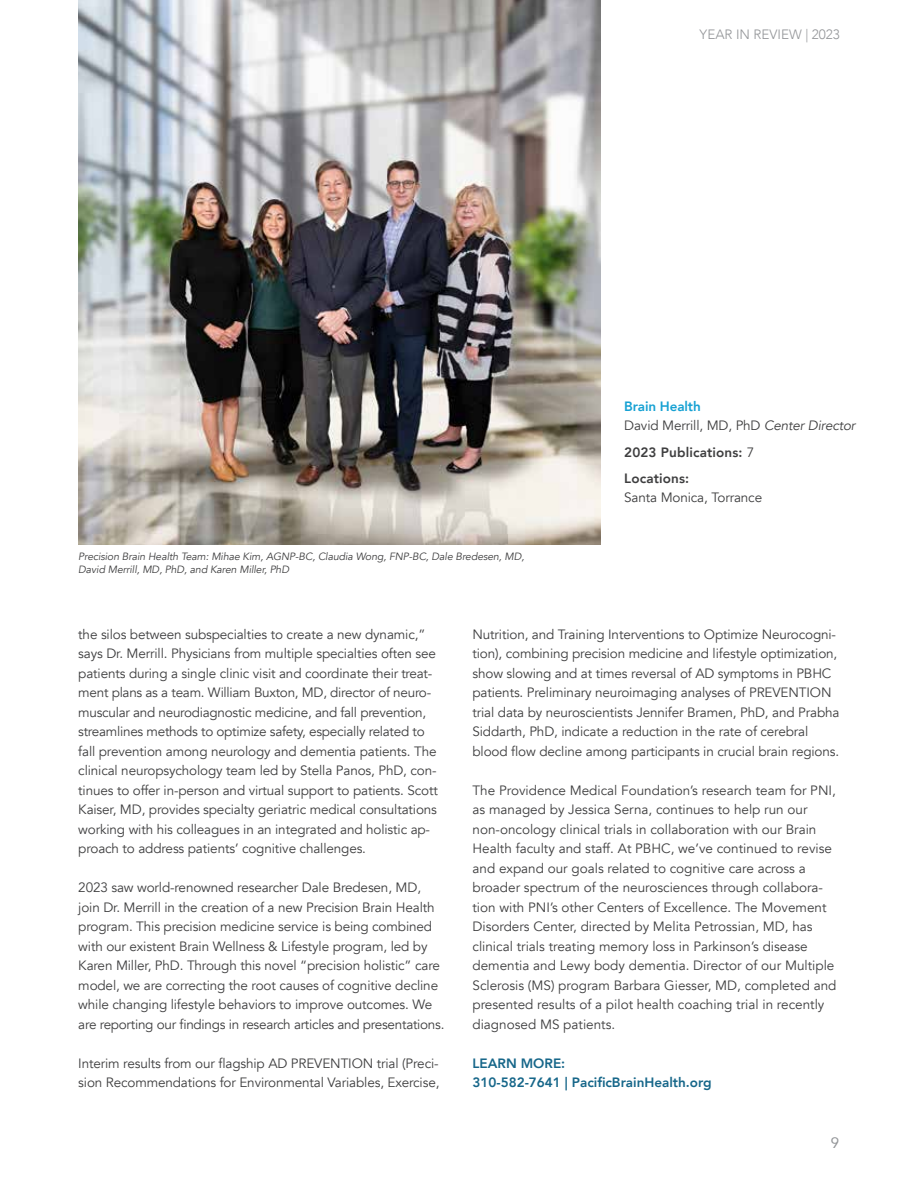
<style>
.page{position:relative;width:918px;height:1188px;background:#fff}
.page>*{position:absolute;margin:0;border:0;box-sizing:border-box;transform-origin:0 0}
.t1{font:15px "Avenir";color:#939598}
.t2{font:13.5px/19.5px "Avenir";letter-spacing:-.01em;color:#3e3e3f}
.t3{font:800 13.5px/19.5px "Avenir";color:#166689}
.t4{font:800 13.5px/26.2px "Avenir";letter-spacing:.01em;color:#3e3e3f}
.t5{font:300 13.5px "Avenir";color:#939598}
.t6{font:italic 10.5px/12.8px "Avenir";letter-spacing:-.01em;color:#3e3e3f}
.s1{font-weight:800;color:#16a1d3}
.s2{font-style:italic}
.s3{font-weight:400}
</style>
<div class="page">
<img style="left:78px;top:0;width:522px;height:545px">
<p class="t5" style="left:700px;top:27px;width:142px">YEAR IN REVIEW | 2023</p>
<p class="t6" style="left:78px;top:550px;width:448px">Precision Brain Health Team: Mihae Kim, AGNP-BC, Claudia Wong, FNP-BC, Dale Bredesen, MD,<br>David Merrill, MD, PhD, and Karen Miller, PhD</p>
<p class="t2" style="left:624px;top:397px;width:233px"><span class="s1">Brain Health<br></span>David Merrill, MD, PhD <span class="s2">Center Director</span></p>
<p class="t4" style="left:624px;top:439px;width:132px">2023 Publications: <span class="s3">7<br></span>Locations:</p>
<p class="t2" style="left:624px;top:488px;width:139px">Santa Monica, Torrance</p>
<p class="t2" style="left:78px;top:625px;width:361px">the silos between subspecialties to create a new dynamic,” says Dr. Merrill. Physicians from multiple specialties often see patients during a single clinic visit and coordinate their treat&shy;ment plans as a team. William Buxton, MD, director of neuro&shy;muscular and neurodiagnostic medicine, and fall prevention, streamlines methods to optimize safety, especially related to fall prevention among neurology and dementia patients. The clinical neuropsychology team led by Stella Panos, PhD, con&shy;tinues to offer in-person and virtual support to patients. Scott Kaiser, MD, provides specialty geriatric medical consultations working with his colleagues in an integrated and holistic ap&shy;proach to address patients’ cognitive challenges.</p>
<p class="t2" style="left:78px;top:878px;width:368px">2023 saw world-renowned researcher Dale Bredesen, MD, join Dr. Merrill in the creation of a new Precision Brain Health program. This precision medicine service is being combined with our existent Brain Wellness &amp; Lifestyle program, led by Karen Miller, PhD. Through this novel “precision holistic” care model, we are correcting the root causes of cognitive decline while changing lifestyle behaviors to improve outcomes. We are reporting our findings in research articles and presentations.</p>
<p class="t2" style="left:78px;top:1054px;width:363px">Interim results from our flagship AD PREVENTION trial (Preci&shy;sion Recommendations for Environmental Variables, Exercise,</p>
<p class="t2" style="left:473px;top:625px;width:368px">Nutrition, and Training Interventions to Optimize Neurocogni&shy;tion), combining precision medicine and lifestyle optimization, show slowing and at times reversal of AD symptoms in PBHC patients. Preliminary neuroimaging analyses of PREVENTION trial data by neuroscientists Jennifer Bramen, PhD, and Prabha Siddarth, PhD, indicate a reduction in the rate of cerebral blood flow decline among participants in crucial brain regions.</p>
<p class="t2" style="left:473px;top:781px;width:366px">The Providence Medical Foundation’s research team for PNI, as managed by Jessica Serna, continues to help run our non-oncology clinical trials in collaboration with our Brain Health faculty and staff. At PBHC, we’ve continued to revise and expand our goals related to cognitive care across a broader spectrum of the neurosciences through collabora&shy;tion with PNI’s other Centers of Excellence. The Movement Disorders Center, directed by Melita Petrossian, MD, has clinical trials treating memory loss in Parkinson’s disease dementia and Lewy body dementia. Director of our Multiple Sclerosis (MS) program Barbara Giesser, MD, completed and presented results of a pilot health coaching trial in recently diagnosed MS patients.</p>
<p class="t3" style="left:473px;top:1053px;width:241px">LEARN MORE:<br>310-582-7641 | PacificBrainHealth.org</p>
<p class="t1" style="left:831px;top:1131px;width:10px">9</p>
</div>
